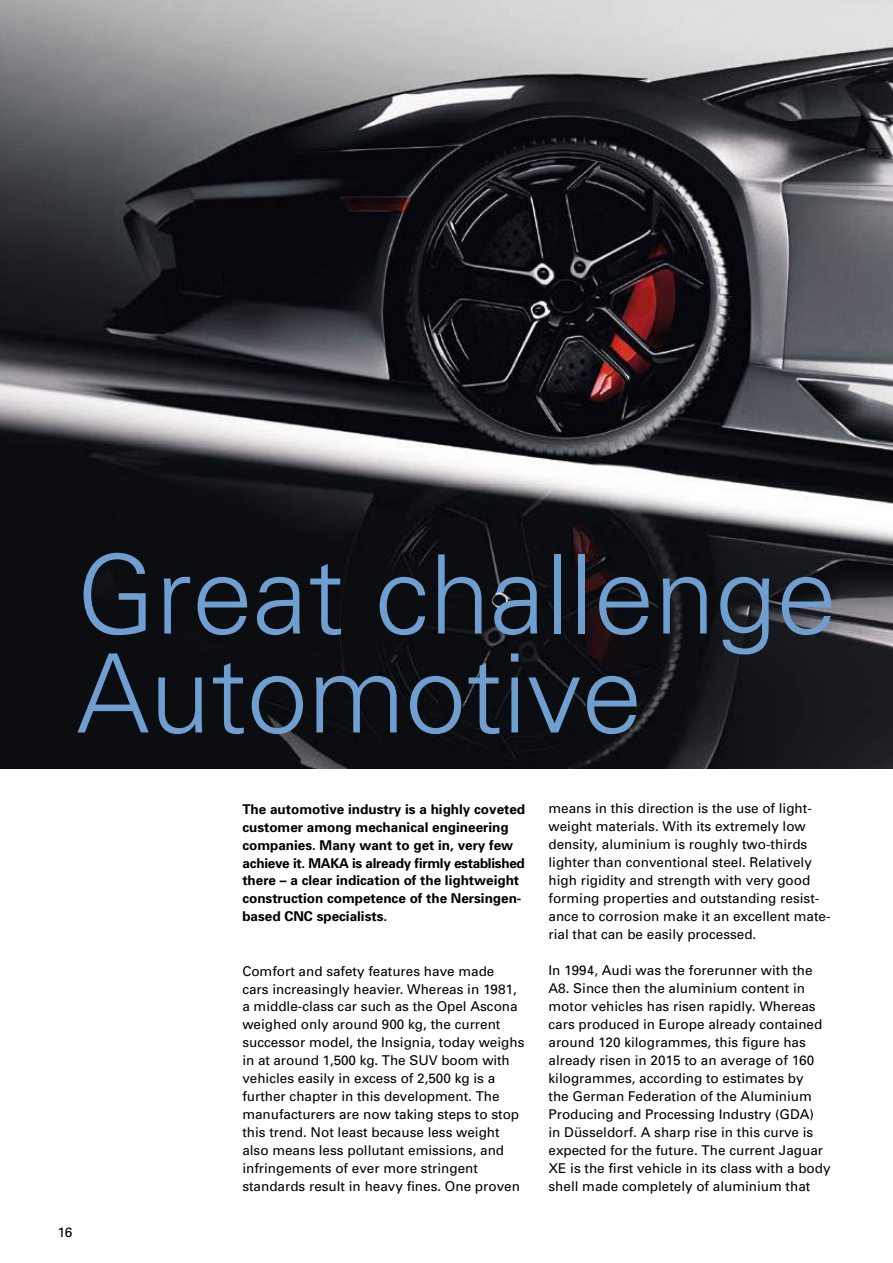
<style>
.page{position:relative;width:893px;height:1263px;background:#fff}
.page>*{position:absolute;margin:0;border:0;box-sizing:border-box;transform-origin:0 0}
.t1{font:300 109.5px/99px "Univers";color:#6f9ed0}
.t2{font:13.5px/18px "Univers";color:#000}
.t3{font:700 13.5px/18px "Univers";color:#000}
</style>
<div class="page">
<img style="left:0;top:0;width:893px;height:768px">
<h1 class="t1" style="left:77px;top:542px;width:762px">Great challenge<br>Automotive</h1>
<p class="t2" style="left:57px;top:1222px;width:17px">16</p>
<p class="t3" style="left:242px;top:799px;width:284px">The automotive industry is a highly coveted customer among mechanical engineering companies. Many want to get in, very few achieve it. MAKA is already firmly established there – a clear indication of the lightweight construction competence of the Nersingen&shy;based CNC specialists.</p>
<p class="t2" style="left:242px;top:961px;width:284px">Comfort and safety features have made<br>cars increasingly heavier. Whereas in 1981, a middle-class car such as the Opel Ascona weighed only around 900 kg, the current successor model, the Insignia, today weighs in at around 1,500 kg. The SUV boom with vehicles easily in excess of 2,500 kg is a further chapter in this development. The manufacturers are now taking steps to stop this trend. Not least because less weight also means less pollutant emissions, and infringements of ever more stringent standards result in heavy fines. One proven</p>
<p class="t2" style="left:549px;top:799px;width:284px">means in this direction is the use of light&shy;weight materials. With its extremely low density, aluminium is roughly two-thirds lighter than conventional steel. Relatively high rigidity and strength with very good forming properties and outstanding resist&shy;ance to corrosion make it an excellent mate&shy;rial that can be easily processed.</p>
<p class="t2" style="left:549px;top:961px;width:284px">In 1994, Audi was the forerunner with the A8. Since then the aluminium content in motor vehicles has risen rapidly. Whereas cars produced in Europe already contained around 120 kilogrammes, this figure has already risen in 2015 to an average of 160 kilogrammes, according to estimates by<br>the German Federation of the Aluminium Producing and Processing Industry (GDA)<br>in Düsseldorf. A sharp rise in this curve is expected for the future. The current Jaguar XE is the first vehicle in its class with a body shell made completely of aluminium that</p>
</div>
